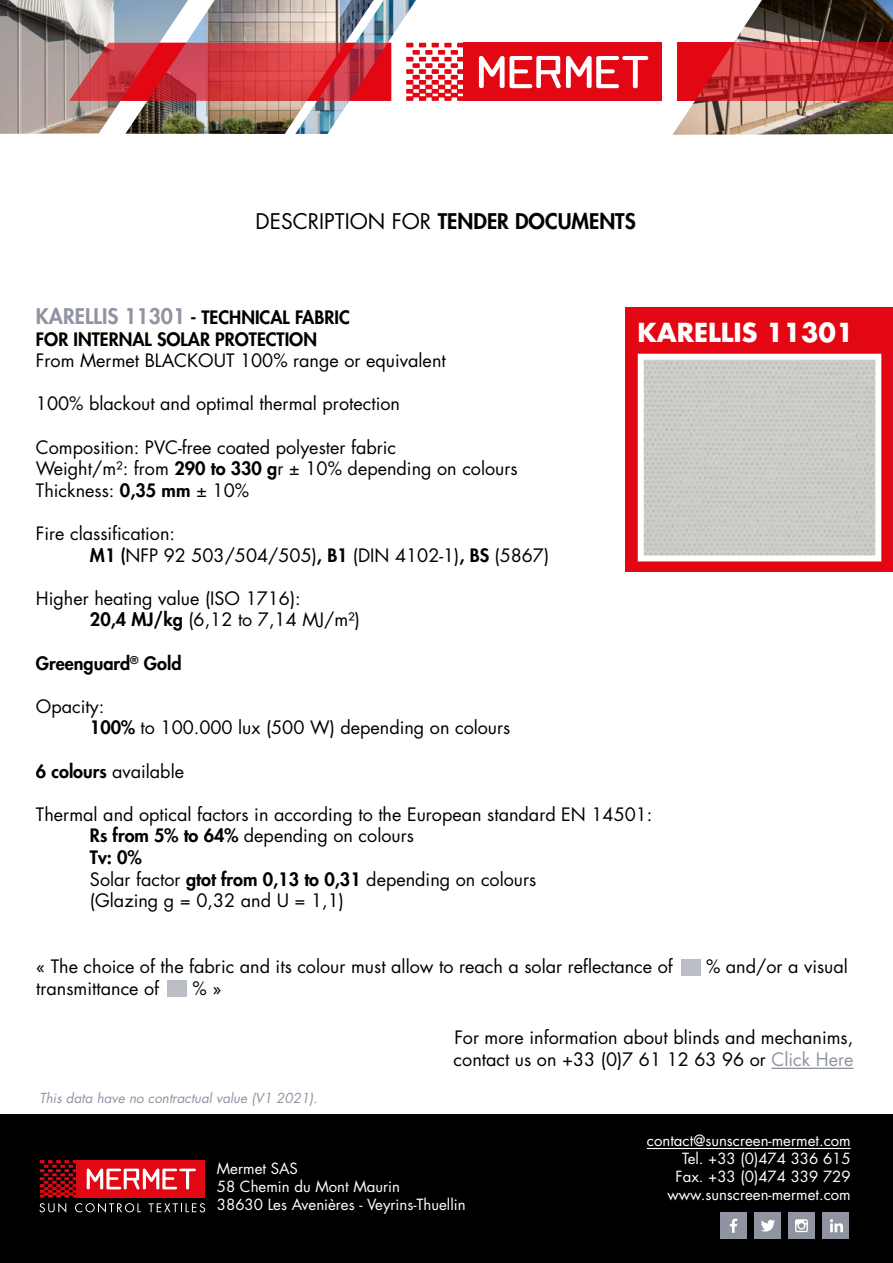
<style>
.page{position:relative;width:893px;height:1263px;background:#fff}
.page>*{position:absolute;margin:0;border:0;box-sizing:border-box;transform-origin:0 0}
.t1{font:700 25.5px "Futura";color:#fff}
.t2{font:800 21px "Futura";color:#000}
.t3{font:18px/21.6px "Futura";color:#000}
.t4{font:800 18px/21.6px "Futura";color:#000}
.t5{font:15px/18px "Futura";color:#fff}
.t6{font:italic 13.5px "Futura";color:#9094a1}
.s1{font-weight:400}
.s2{font-size:21px;color:#9094a1}
.s3{font-weight:800}
.s4{color:#9094a1}
</style>
<div class="page">
<img style="left:0;top:0;width:125px;height:134px">
<img style="left:125px;top:0;width:170px;height:134px">
<img style="left:295px;top:0;width:121px;height:134px">
<img style="left:672px;top:0;width:221px;height:135px">
<svg style="left:678px;top:43px;width:215px;height:58px;background:#d12f34"></svg>
<svg style="left:62px;top:43px;width:329px;height:58px;background:#ce3a42"></svg>
<div style="left:463px;top:43px;width:199px;height:58px;background:#e30613"></div>
<svg style="left:407px;top:43px;width:56px;height:58px"></svg>
<svg style="left:479px;top:56px;width:169px;height:32px"></svg>
<div style="left:0;top:1114px;width:893px;height:149px;background:#000"></div>
<hr style="left:647px;top:1148px;width:204px;height:1px;background:#fff">
<div style="left:77px;top:1160px;width:128px;height:37px;background:#e30613"></div>
<svg style="left:40px;top:1160px;width:37px;height:37px"></svg>
<svg style="left:87px;top:1168px;width:109px;height:21px"></svg>
<svg style="left:39px;top:1203px;width:27px;height:9px"></svg>
<svg style="left:75px;top:1203px;width:66px;height:9px"></svg>
<svg style="left:148px;top:1203px;width:57px;height:9px"></svg>
<div style="left:720px;top:1212px;width:27px;height:27px;background:#9094a1"></div>
<svg style="left:730px;top:1218px;width:7px;height:15px"></svg>
<div style="left:754px;top:1212px;width:27px;height:27px;background:#9094a1"></div>
<svg style="left:761px;top:1220px;width:14px;height:11px"></svg>
<div style="left:788px;top:1213px;width:26px;height:26px;background:#9094a1"></div>
<svg style="left:795px;top:1219px;width:13px;height:13px"></svg>
<div style="left:823px;top:1212px;width:26px;height:27px;background:#9094a1"></div>
<svg style="left:830px;top:1219px;width:13px;height:13px"></svg>
<hr style="left:771px;top:1068px;width:82px;height:1px;background:#9094a1">
<div style="left:681px;top:959px;width:20px;height:17px;background:#bcbec6"></div>
<div style="left:168px;top:980px;width:19px;height:16px;background:#bcbec6"></div>
<div style="left:625px;top:307px;width:268px;height:265px;background:#e30613"></div>
<img style="left:645px;top:361px;width:229px;height:193px">
<div style="left:638px;top:354px;width:243px;height:207px;border:6px solid #fff"></div>
<p class="t2" style="left:256px;top:207px;width:382px"><span class="s1">DESCRIPTION FOR</span> TENDER DOCUMENTS</p>
<p class="t4" style="left:36px;top:306px;width:315px"><span class="s2">KARELLIS 11301</span> - TECHNICAL FABRIC<br>FOR INTERNAL SOLAR PROTECTION</p>
<p class="t3" style="left:36px;top:350px;width:411px">From Mermet BLACKOUT 100% range or equivalent</p>
<p class="t3" style="left:36px;top:393px;width:366px">100% blackout and optimal thermal protection</p>
<p class="t3" style="left:36px;top:436px;width:483px">Composition: PVC-free coated polyester fabric<br>Weight/m²: from <span class="s3">290 to 330 g</span>r ± 10% depending on colours<br>Thickness: <span class="s3">0,35 mm</span> ± 10%</p>
<p class="t3" style="left:90px;top:522px;width:461px;text-indent:-54px">Fire classification:<br><span class="s3">M1 (</span>NFP 92 503/504/505)<span class="s3">, B1</span> (DIN 4102-1)<span class="s3">, BS</span> (5867)</p>
<p class="t3" style="left:90px;top:587px;width:272px;text-indent:-54px">Higher heating value (ISO 1716):<br><span class="s3">20,4 MJ/kg</span> (6,12 to 7,14 MJ/m²)</p>
<p class="t4" style="left:36px;top:652px;width:147px">Greenguard<sup>®</sup> Gold</p>
<p class="t3" style="left:90px;top:695px;width:422px;text-indent:-54px">Opacity:<br><span class="s3">100%</span> to 100.000 lux (500 W) depending on colours</p>
<p class="t3" style="left:36px;top:760px;width:150px"><span class="s3">6 colours</span> available</p>
<p class="t3" style="left:90px;top:803px;width:564px;text-indent:-54px">Thermal and optical factors in according to the European standard EN 14501:<br><span class="s3">Rs from 5% to 64%</span> depending on colours<br><span class="s3">Tv: 0%<br></span>Solar factor <span class="s3">gtot from 0,13 to 0,31</span> depending on colours<br>(Glazing g = 0,32 and U = 1,1)</p>
<h1 class="t1" style="left:637px;top:314px;width:218px">KARELLIS 11301</h1>
<p class="t3" style="left:36px;top:955px;width:638px">« The choice of the fabric and its colour must allow to reach a solar reflectance of</p>
<p class="t3" style="left:706px;top:955px;width:143px">% and/or a visual</p>
<p class="t3" style="left:36px;top:977px;width:124px">transmittance of</p>
<p class="t3" style="left:192px;top:977px;width:30px">% »</p>
<p class="t6" style="left:39px;top:1089px;width:280px">This data have no contractual value (V1 2021).</p>
<p class="t3" style="left:454px;top:1026px;width:401px">For more information about blinds and mechanims, contact us on +33 (0)7 61 12 63 96 or <span class="s4">Click Here</span></p>
<p class="t5" style="left:217px;top:1159px;width:250px">Mermet SAS<br>58 Chemin du Mont Maurin<br>38630 Les Avenières - Veyrins-Thuellin</p>
<p class="t5" style="left:647px;top:1131px;width:205px;text-align:right">contact@sunscreen-mermet.com<br>Tel. +33 (0)474 336 615<br>Fax. +33 (0)474 339 729 www.sunscreen-mermet.com</p>
</div>
